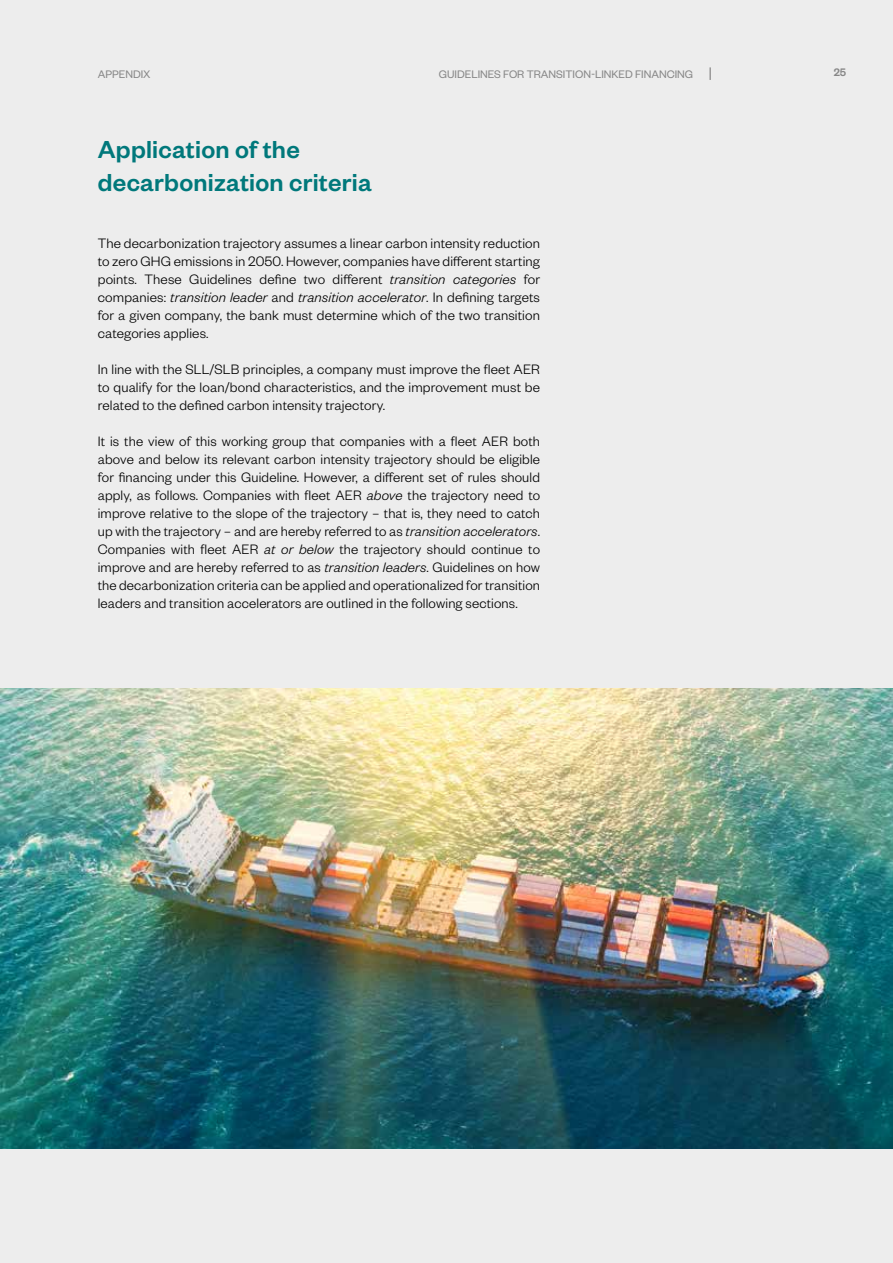
<style>
.page{position:relative;width:893px;height:1263px;background:#ededed}
.page>*{position:absolute;margin:0;border:0;box-sizing:border-box;transform-origin:0 0}
.t1{font:500 27px/32.4px "Founders Grotesk";letter-spacing:.01em;color:#00787b}
.t2{font:300 15px/18px "Founders Grotesk";letter-spacing:.01em;color:#000;text-align:justify}
.t3{font:12px "Founders Grotesk";color:#878787}
.t4{font:500 12px "Founders Grotesk";color:#878787}
.s1{font-style:italic}
</style>
<div class="page">
<img style="left:0;top:688px;width:893px;height:460px">
<svg style="left:710px;top:67px;width:1px;height:13px"></svg>
<p class="t3" style="left:98px;top:67px;width:54px">APPENDIX</p>
<p class="t3" style="left:439px;top:67px;width:256px">GUIDELINES FOR TRANSITION-LINKED FINANCING</p>
<p class="t4" style="left:834px;top:65px;width:14px">25</p>
<h1 class="t1" style="left:98px;top:132px;width:275px">Application of the decarbonization criteria</h1>
<p class="t2" style="left:98px;top:234px;width:444px">The decarbonization trajectory assumes a linear carbon intensity reduction to zero GHG emissions in 2050. However, companies have different starting points. These Guidelines define two different <span class="s1">transition categories</span> for companies: <span class="s1">transition leader</span> and <span class="s1">transition accelerator</span>. In defining targets for a given company, the bank must determine which of the two transition categories applies.</p>
<p class="t2" style="left:98px;top:360px;width:444px">In line with the SLL/SLB principles, a company must improve the fleet AER to qualify for the loan/bond characteristics, and the improvement must be related to the defined carbon intensity trajectory.</p>
<p class="t2" style="left:98px;top:432px;width:444px">It is the view of this working group that companies with a fleet AER both above and below its relevant carbon intensity trajectory should be eligible for financing under this Guideline. However, a different set of rules should apply, as follows. Companies with fleet AER <span class="s1">above</span> the trajectory need to improve relative to the slope of the trajectory – that is, they need to catch up with the trajectory – and are hereby referred to as <span class="s1">transition accelerators</span>.<br>Companies with fleet AER <span class="s1">at or below</span> the trajectory should continue to improve and are hereby referred to as <span class="s1">transition leaders</span>. Guidelines on how the decarbonization criteria can be applied and operationalized for transition leaders and transition accelerators are outlined in the following sections.</p>
</div>
